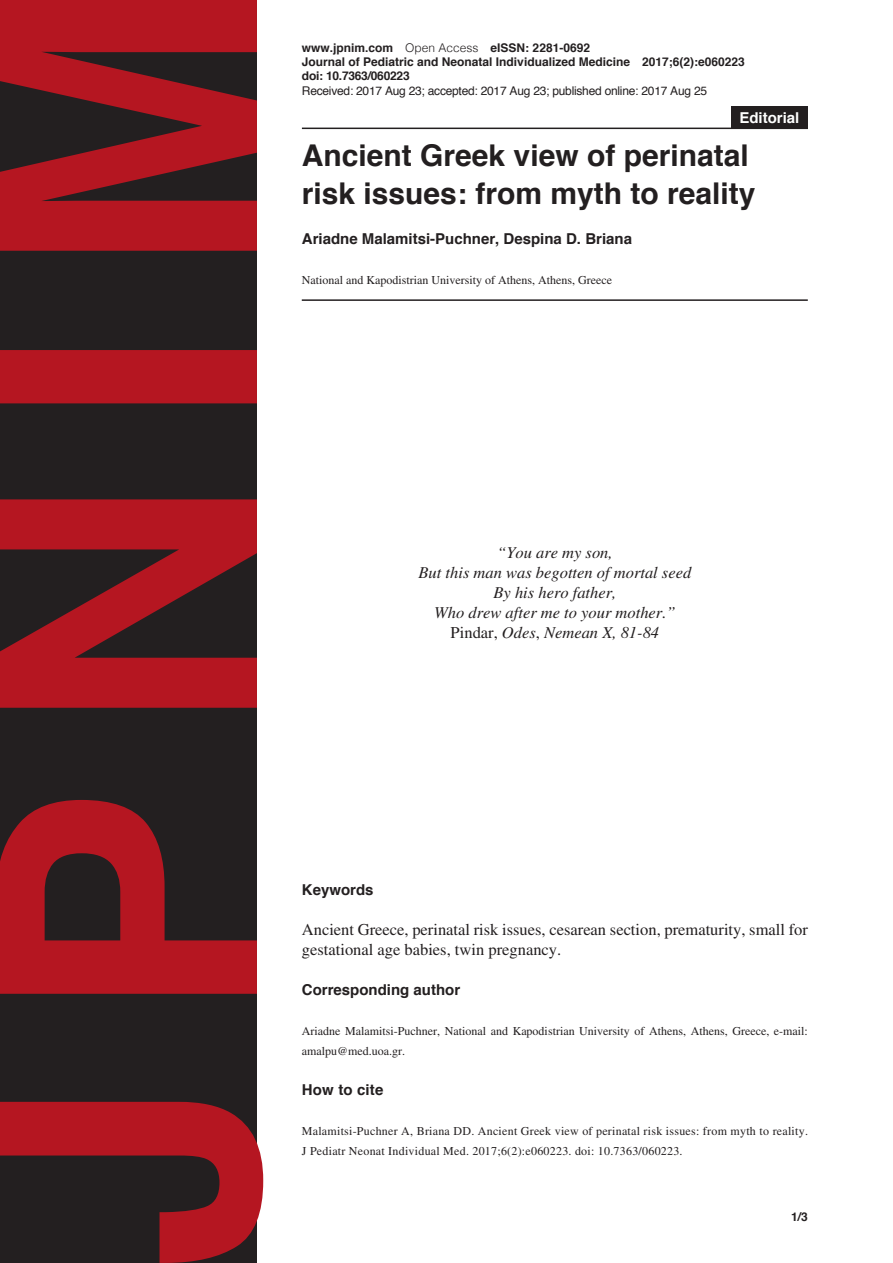
<style>
.page{position:relative;width:893px;height:1263px;background:#fff}
.page>*{position:absolute;margin:0;border:0;box-sizing:border-box;transform-origin:0 0}
.Heading1{font:700 30px/38.2px "Helvetica";color:#231f20}
.Body2{font:italic 16.5px "Times LT Std";color:#231f20}
.Body2-2{font:16.5px/20px "Times LT Std";color:#231f20}
.Heading2{font:700 15px "Helvetica";color:#231f20}
.Article_Description{font:700 15px "Helvetica";color:#fff}
.Body3{font:12px/20px "Times LT Std";color:#231f20}
.Body3-2{font:12px/20px "Times LT Std";letter-spacing:.02em;color:#231f20}
.Footer_Right{font:700 12px "Helvetica";color:#231f20}
.Footer_Right-2{font:12px "Helvetica";letter-spacing:-.02em;color:#231f20}
.Footer_Right-3{font:700 12px "Helvetica";letter-spacing:-.02em;color:#231f20}
.Page_Right{font:700 12px "Helvetica";color:#231f20}
.s1{font-weight:300}
.s2{font-style:normal}
</style>
<div class="page">
<svg style="left:0;top:0;width:263px;height:1263px;background:#662025"></svg>
<hr style="left:302px;top:128px;width:506px;height:1px;background:#231f20">
<hr style="left:302px;top:299px;width:506px;height:2px;background:#231f20">
<div style="left:731px;top:106px;width:77px;height:22px;background:#231f20"></div>
<p class="Footer_Right" style="left:302px;top:38px;width:290px">www.jpnim.com <span class="s1">Open Access</span> eISSN: 2281-0692</p>
<p class="Footer_Right" style="left:302px;top:52px;width:444px">Journal of Pediatric and Neonatal Individualized Medicine 2017;6(2):e060223</p>
<p class="Footer_Right-3" style="left:302px;top:66px;width:109px">doi: 10.7363/060223</p>
<p class="Footer_Right-2" style="left:302px;top:81px;width:407px">Received: 2017 Aug 23; accepted: 2017 Aug 23; published online: 2017 Aug 25</p>
<p class="Article_Description" style="left:739px;top:105px;width:62px">Editorial</p>
<p class="Heading1" style="left:302px;top:136px;width:455px">Ancient Greek view of perinatal risk issues: from myth to reality</p>
<p class="Heading2" style="left:302px;top:227px;width:332px">Ariadne Malamitsi-Puchner, Despina D. Briana</p>
<p class="Body3" style="left:302px;top:270px;width:312px">National and Kapodistrian University of Athens, Athens, Greece</p>
<p class="Body2" style="left:497px;top:543px;width:117px">“You are my son,</p>
<p class="Body2" style="left:419px;top:563px;width:274px">But this man was begotten of mortal seed</p>
<p class="Body2" style="left:493px;top:583px;width:124px">By his hero father,</p>
<p class="Body2" style="left:434px;top:603px;width:243px">Who drew after me to your mother.”</p>
<p class="Body2" style="left:451px;top:623px;width:210px"><span class="s2">Pindar,</span> Odes<span class="s2">,</span> Nemean X, 81-84</p>
<p class="Heading2" style="left:302px;top:878px;width:73px">Keywords</p>
<p class="Body2-2" style="left:302px;top:919px;width:507px">Ancient Greece, perinatal risk issues, cesarean section, prematurity, small for gestational age babies, twin pregnancy.</p>
<p class="Heading2" style="left:302px;top:977px;width:160px">Corresponding author</p>
<p class="Body3" style="left:302px;top:1021px;width:507px">Ariadne Malamitsi-Puchner, National and Kapodistrian University of Athens, Athens, Greece, e-mail: amalpu@med.uoa.gr.</p>
<p class="Heading2" style="left:302px;top:1077px;width:83px">How to cite</p>
<p class="Body3-2" style="left:302px;top:1120px;width:508px">Malamitsi-Puchner A, Briana DD. Ancient Greek view of perinatal risk issues: from myth to reality.<br>J Pediatr Neonat Individual Med. 2017;6(2):e060223. doi: 10.7363/060223.</p>
<p class="Page_Right" style="left:791px;top:1207px;width:18px">1/3</p>
</div>
